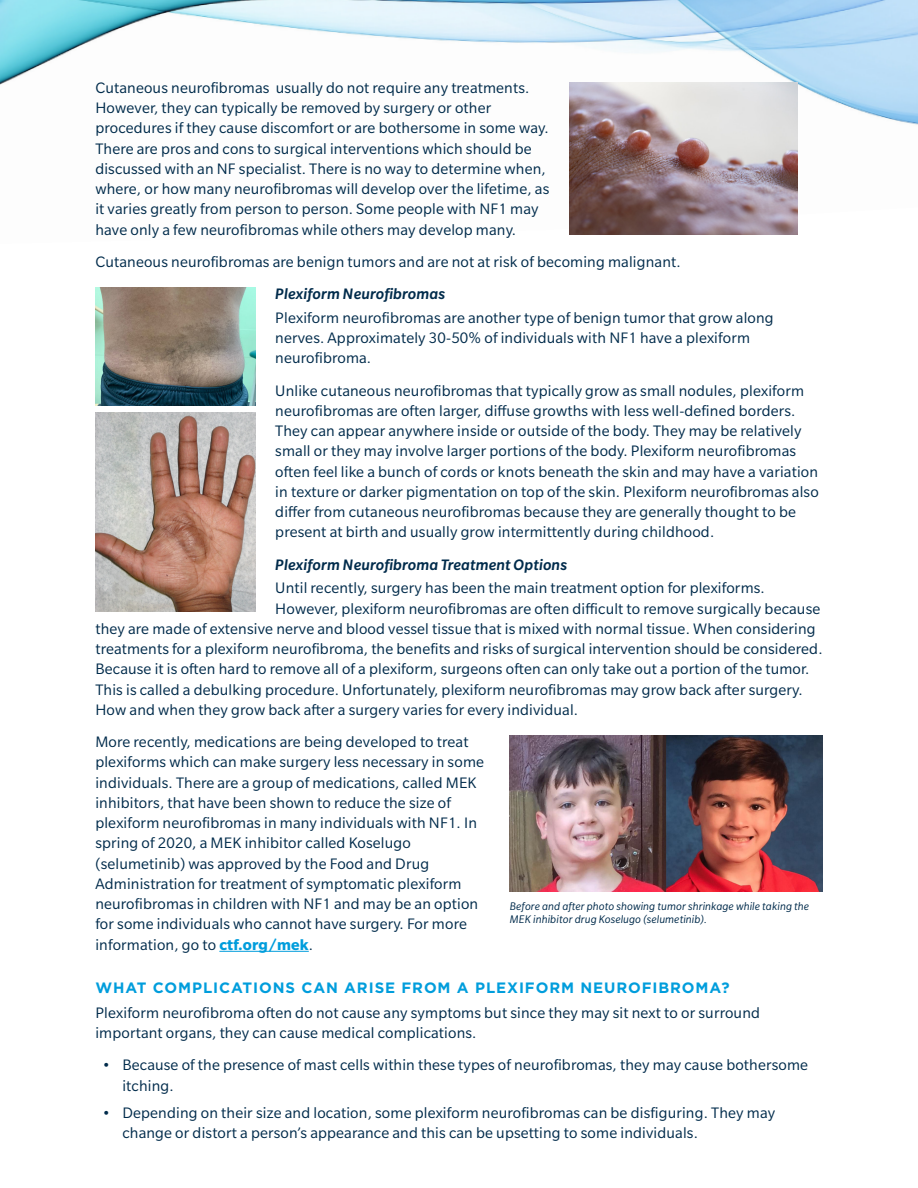
<style>
.page{position:relative;width:918px;height:1188px;background:#fff}
.page>*{position:absolute;margin:0;border:0;box-sizing:border-box;transform-origin:0 0}
.Body{font:16.5px/20.2px "Slate Pro";letter-spacing:.01em;color:#002b4b}
.Body-2{font:italic 500 16.5px "Slate Pro";letter-spacing:.01em;color:#002b4b}
.t1{font:700 15px "Gotham";letter-spacing:.06em;color:#009ddc}
.Body-3{font:italic 12px/13.5px "Slate Pro";letter-spacing:.01em;color:#002b4b}
.s1{font-weight:700;color:#009ddc}
</style>
<div class="page">
<img style="left:0;top:0;width:918px;height:235px">
<hr style="left:219px;top:951px;width:90px;height:1px;background:#009ddc">
<img style="left:510px;top:735px;width:313px;height:156px">
<img style="left:95px;top:287px;width:160px;height:119px">
<img style="left:95px;top:413px;width:160px;height:198px">
<img style="left:569px;top:82px;width:229px;height:152px">
<p class="Body" style="left:95px;top:77px;width:455px">Cutaneous neurofibromas usually do not require any treatments.<br>However, they can typically be removed by surgery or other procedures if they cause discomfort or are bothersome in some way.<br>There are pros and cons to surgical interventions which should be discussed with an NF specialist. There is no way to determine when, where, or how many neurofibromas will develop over the lifetime, as it varies greatly from person to person. Some people with NF1 may have only a few neurofibromas while others may develop many.</p>
<p class="Body" style="left:95px;top:251px;width:587px">Cutaneous neurofibromas are benign tumors and are not at risk of becoming malignant.</p>
<p class="Body-2" style="left:275px;top:285px;width:171px">Plexiform Neurofibromas</p>
<p class="Body" style="left:275px;top:307px;width:500px">Plexiform neurofibromas are another type of benign tumor that grow along nerves. Approximately 30-50% of individuals with NF1 have a plexiform neurofibroma.</p>
<p class="Body" style="left:275px;top:380px;width:545px">Unlike cutaneous neurofibromas that typically grow as small nodules, plexiform neurofibromas are often larger, diffuse growths with less well-defined borders.<br>They can appear anywhere inside or outside of the body. They may be relatively small or they may involve larger portions of the body. Plexiform neurofibromas often feel like a bunch of cords or knots beneath the skin and may have a variation in texture or darker pigmentation on top of the skin. Plexiform neurofibromas also differ from cutaneous neurofibromas because they are generally thought to be present at birth and usually grow intermittently during childhood.</p>
<p class="Body-2" style="left:275px;top:556px;width:293px">Plexiform Neurofibroma Treatment Options</p>
<p class="Body" style="left:275px;top:578px;width:491px">Until recently, surgery has been the main treatment option for plexiforms.</p>
<p class="Body" style="left:275px;top:598px;width:547px">However, plexiform neurofibromas are often difficult to remove surgically because</p>
<p class="Body" style="left:95px;top:618px;width:722px">they are made of extensive nerve and blood vessel tissue that is mixed with normal tissue. When considering</p>
<p class="Body" style="left:95px;top:639px;width:729px">treatments for a plexiform neurofibroma, the benefits and risks of surgical intervention should be considered.</p>
<p class="Body" style="left:95px;top:659px;width:716px">Because it is often hard to remove all of a plexiform, surgeons often can only take out a portion of the tumor.</p>
<p class="Body" style="left:95px;top:679px;width:709px">This is called a debulking procedure. Unfortunately, plexiform neurofibromas may grow back after surgery.</p>
<p class="Body" style="left:95px;top:699px;width:484px">How and when they grow back after a surgery varies for every individual.</p>
<p class="Body" style="left:95px;top:732px;width:390px">More recently, medications are being developed to treat plexiforms which can make surgery less necessary in some individuals. There are a group of medications, called MEK inhibitors, that have been shown to reduce the size of plexiform neurofibromas in many individuals with NF1. In spring of 2020, a MEK inhibitor called Koselugo (selumetinib) was approved by the Food and Drug Administration for treatment of symptomatic plexiform neurofibromas in children with NF1 and may be an option for some individuals who cannot have surgery. For more information, go to <span class="s1">ctf.org/mek</span>.</p>
<h2 class="t1" style="left:95px;top:979px;width:636px">WHAT COMPLICATIONS CAN ARISE FROM A PLEXIFORM NEUROFIBROMA?</h2>
<p class="Body" style="left:95px;top:1002px;width:666px">Plexiform neurofibroma often do not cause any symptoms but since they may sit next to or surround important organs, they can cause medical complications.</p>
<p class="Body" style="left:122px;top:1055px;width:687px;text-indent:-20px">• Because of the presence of mast cells within these types of neurofibromas, they may cause bothersome itching.</p>
<p class="Body" style="left:122px;top:1102px;width:654px;text-indent:-20px">• Depending on their size and location, some plexiform neurofibromas can be disfiguring. They may change or distort a person’s appearance and this can be upsetting to some individuals.</p>
<p class="Body-3" style="left:510px;top:899px;width:301px">Before and after photo showing tumor shrinkage while taking the<br>MEK inhibitor drug Koselugo (selumetinib).</p>
</div>
